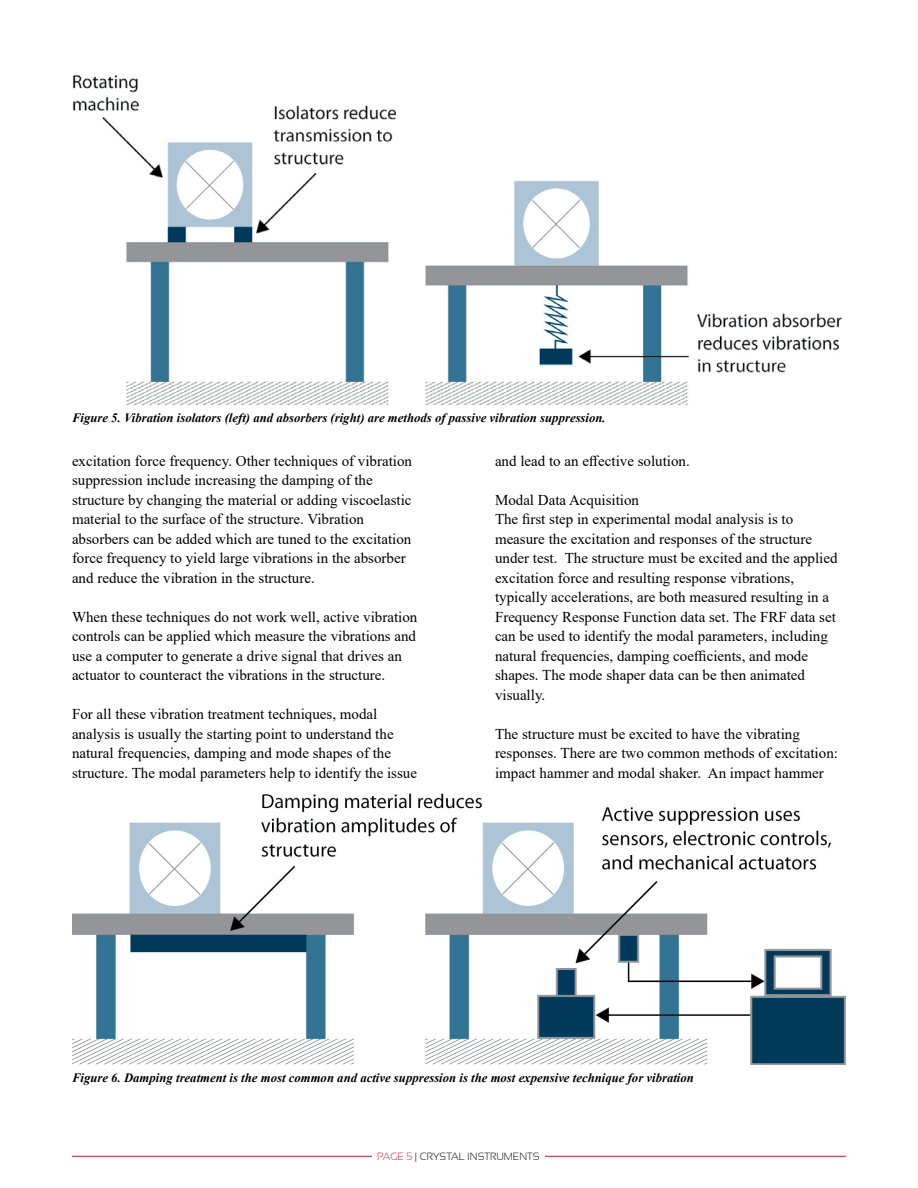
<style>
.page{position:relative;width:918px;height:1188px;background:#fff}
.page>*{position:absolute;margin:0;border:0;box-sizing:border-box;transform-origin:0 0}
.t1{font:15px/19.5px "Times New Roman";color:#000}
.t2{font:italic 700 12.75px "Times New Roman";color:#000}
.t3{font:300 10.5px "Sansation";color:#000}
.s1{color:#be1e2d}
</style>
<div class="page">
<hr style="left:72px;top:1156px;width:774px;height:1px;background:#be1e2d">
<div style="left:373px;top:1140px;width:172px;height:48px;background:#fff"></div>
<img style="left:72px;top:74px;width:770px;height:330px">
<img style="left:72px;top:793px;width:774px;height:272px">
<p class="t2" style="left:72px;top:408px;width:535px">Figure 5. Vibration isolators (left) and absorbers (right) are methods of passive vibration suppression.</p>
<p class="t1" style="left:72px;top:451px;width:342px">excitation force frequency. Other techniques of vibration suppression include increasing the damping of the structure by changing the material or adding viscoelastic material to the surface of the structure. Vibration absorbers can be added which are tuned to the excitation force frequency to yield large vibrations in the absorber and reduce the vibration in the structure.</p>
<p class="t1" style="left:72px;top:607px;width:347px">When these techniques do not work well, active vibration controls can be applied which measure the vibrations and use a computer to generate a drive signal that drives an actuator to counteract the vibrations in the structure.</p>
<p class="t1" style="left:72px;top:704px;width:347px">For all these vibration treatment techniques, modal analysis is usually the starting point to understand the natural frequencies, damping and mode shapes of the structure. The modal parameters help to identify the issue</p>
<p class="t1" style="left:495px;top:451px;width:196px">and lead to an effective solution.</p>
<p class="t1" style="left:495px;top:490px;width:344px">Modal Data Acquisition<br>The first step in experimental modal analysis is to measure the excitation and responses of the structure under test. The structure must be excited and the applied excitation force and resulting response vibrations, typically accelerations, are both measured resulting in a Frequency Response Function data set. The FRF data set can be used to identify the modal parameters, including natural frequencies, damping coefficients, and mode shapes. The mode shaper data can be then animated visually.</p>
<p class="t1" style="left:495px;top:724px;width:345px">The structure must be excited to have the vibrating responses. There are two common methods of excitation: impact hammer and modal shaker. An impact hammer</p>
<p class="t2" style="left:72px;top:1069px;width:623px">Figure 6. Damping treatment is the most common and active suppression is the most expensive technique for vibration</p>
<p class="t3" style="left:377px;top:1151px;width:164px"><span class="s1">PAGE 5</span> | CRYSTAL INSTRUMENTS</p>
</div>
